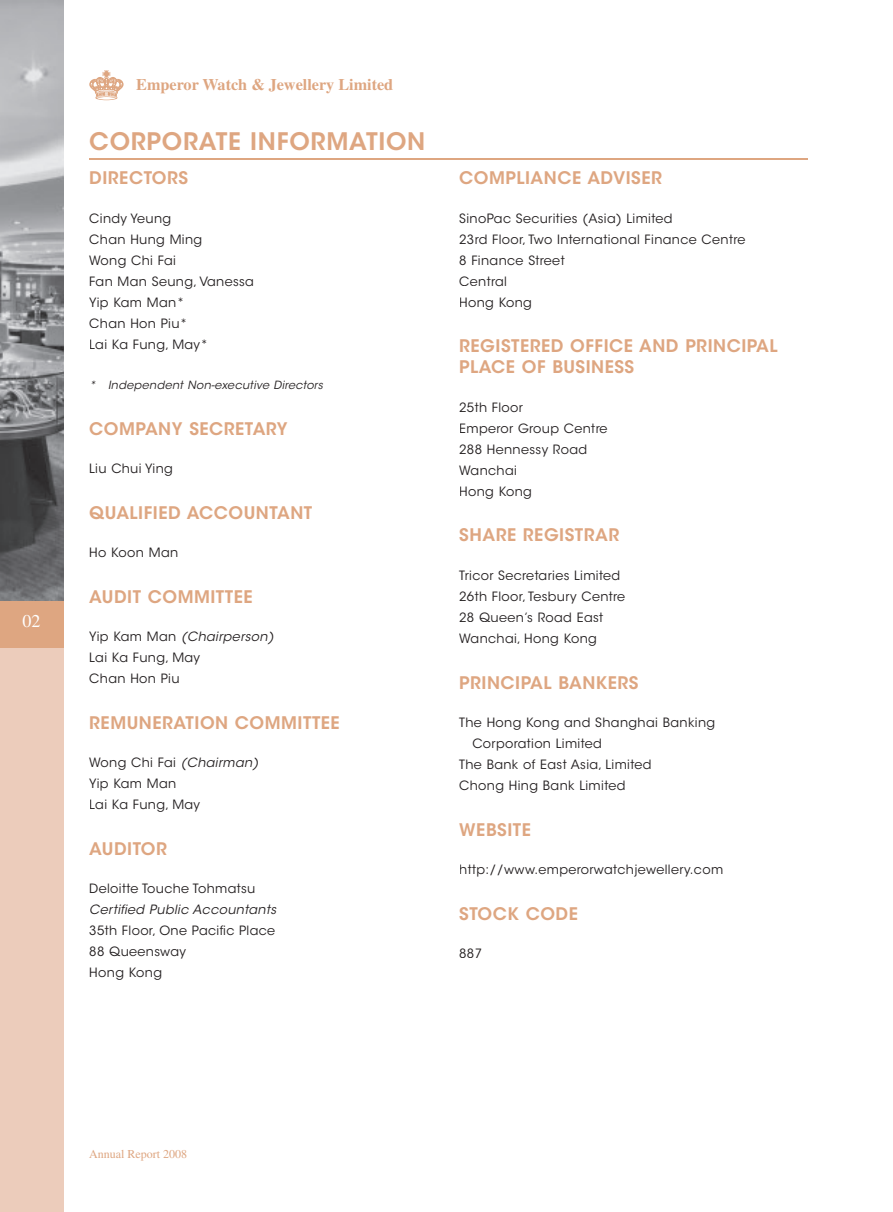
<style>
.page{position:relative;width:893px;height:1212px;background:#fff}
.page>*{position:absolute;margin:0;border:0;box-sizing:border-box;transform-origin:0 0}
.t1{font:600 24px "ITC Avant Garde Std";letter-spacing:.03em;color:#dea681}
.t2{font:18px "Times LT Std";color:#fff}
.t3{font:600 17.25px/21px "ITC Avant Garde Std";letter-spacing:.03em;color:#dea681}
.t4{font:700 16.2px "Times LT Std";color:#dea681}
.t5{font:12.75px/21px "ITC Avant Garde Std";letter-spacing:.03em;color:#231f20}
.t6{font:italic 12.75px "ITC Avant Garde Std";letter-spacing:.03em;color:#231f20}
.t7{font:12px "Times LT Std";color:#dea681}
.t8{font:italic 11.25px "ITC Avant Garde Std";letter-spacing:.03em;color:#231f20}
.s1{font-style:italic}
</style>
<div class="page">
<div style="left:0;top:634px;width:64px;height:578px;background:#ecccbb"></div>
<img style="left:0;top:0;width:64px;height:601px">
<div style="left:0;top:601px;width:64px;height:46px;background:#dea681"></div>
<svg style="left:89px;top:70px;width:35px;height:30px"></svg>
<hr style="left:89px;top:159px;width:719px;height:1px;background:#dea681">
<h2 class="t2" style="left:22px;top:610px;width:19px">02</h2>
<p class="t4" style="left:136px;top:75px;width:259px">Emperor Watch &amp; Jewellery Limited</p>
<h1 class="t1" style="left:89px;top:127px;width:338px">CORPORATE INFORMATION</h1>
<h3 class="t3" style="left:89px;top:168px;width:100px">DIRECTORS</h3>
<p class="t5" style="left:89px;top:208px;width:166px">Cindy Yeung<br>Chan Hung Ming<br>Wong Chi Fai<br>Fan Man Seung, Vanessa<br>Yip Kam Man*<br>Chan Hon Piu*<br>Lai Ka Fung, May*</p>
<p class="t8" style="left:89px;top:379px;width:235px">* Independent Non-executive Directors</p>
<h3 class="t3" style="left:89px;top:418px;width:200px">COMPANY SECRETARY</h3>
<p class="t5" style="left:89px;top:458px;width:85px">Liu Chui Ying</p>
<h3 class="t3" style="left:89px;top:502px;width:225px">QUALIFIED ACCOUNTANT</h3>
<p class="t5" style="left:89px;top:542px;width:90px">Ho Koon Man</p>
<h3 class="t3" style="left:89px;top:586px;width:165px">AUDIT COMMITTEE</h3>
<p class="t5" style="left:89px;top:626px;width:186px">Yip Kam Man <span class="s1">(Chairperson)<br></span>Lai Ka Fung, May<br>Chan Hon Piu</p>
<h3 class="t3" style="left:89px;top:712px;width:252px">REMUNERATION COMMITTEE</h3>
<p class="t5" style="left:89px;top:752px;width:171px">Wong Chi Fai <span class="s1">(Chairman)<br></span>Yip Kam Man<br>Lai Ka Fung, May</p>
<h3 class="t3" style="left:89px;top:838px;width:79px">AUDITOR</h3>
<p class="t5" style="left:89px;top:878px;width:168px">Deloitte Touche Tohmatsu</p>
<p class="t6" style="left:89px;top:902px;width:188px">Certified Public Accountants</p>
<p class="t5" style="left:89px;top:920px;width:187px">35th Floor, One Pacific Place<br>88 Queensway<br>Hong Kong</p>
<h3 class="t3" style="left:459px;top:168px;width:204px">COMPLIANCE ADVISER</h3>
<p class="t5" style="left:459px;top:208px;width:288px">SinoPac Securities (Asia) Limited<br>23rd Floor, Two International Finance Centre<br>8 Finance Street<br>Central<br>Hong Kong</p>
<h3 class="t3" style="left:459px;top:336px;width:320px">REGISTERED OFFICE AND PRINCIPAL<br>PLACE OF BUSINESS</h3>
<p class="t5" style="left:459px;top:397px;width:150px">25th Floor<br>Emperor Group Centre<br>288 Hennessy Road<br>Wanchai<br>Hong Kong</p>
<h3 class="t3" style="left:459px;top:525px;width:162px">SHARE REGISTRAR</h3>
<p class="t5" style="left:459px;top:565px;width:167px">Tricor Secretaries Limited<br>26th Floor, Tesbury Centre<br>28 Queen’s Road East<br>Wanchai, Hong Kong</p>
<h3 class="t3" style="left:459px;top:672px;width:181px">PRINCIPAL BANKERS</h3>
<p class="t5" style="left:459px;top:712px;width:257px">The Hong Kong and Shanghai Banking</p>
<p class="t5" style="left:472px;top:733px;width:131px">Corporation Limited</p>
<p class="t5" style="left:459px;top:754px;width:194px">The Bank of East Asia, Limited</p>
<p class="t5" style="left:459px;top:775px;width:168px">Chong Hing Bank Limited</p>
<h3 class="t3" style="left:459px;top:819px;width:73px">WEBSITE</h3>
<p class="t5" style="left:459px;top:859px;width:265px">http://www.emperorwatchjewellery.com</p>
<h3 class="t3" style="left:459px;top:903px;width:120px">STOCK CODE</h3>
<p class="t5" style="left:459px;top:943px;width:24px">887</p>
<p class="t7" style="left:89px;top:1147px;width:99px">Annual Report 2008</p>
</div>
